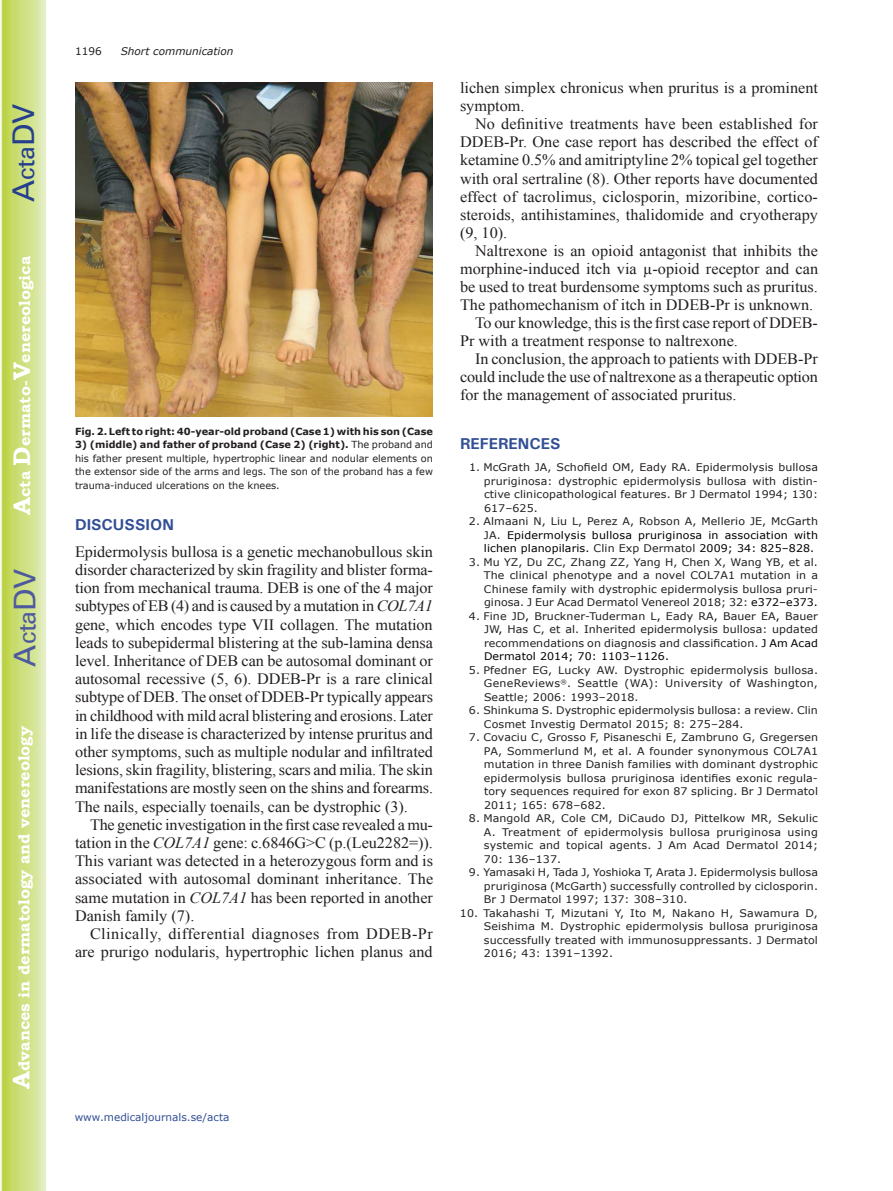
<style>
.page{position:relative;width:893px;height:1191px;background:#fff}
.page>*{position:absolute;margin:0;border:0;box-sizing:border-box;transform-origin:0 0}
.t1{font:30px "Univers";color:#4d5a9e}
.t2{font:30px "Univers";color:#253f8e}
.t3{font:15.75px/18.1px "Times New Roman";color:#231f20;text-align:justify}
.t4{font:700 15.75px "Bookman Old Style";color:#fff}
.t5{font:700 15.75px "Univers";color:#324f95}
.t6{font:10.5px/13.5px "Verdana";letter-spacing:.01em;color:#231f20;text-align:justify;scale:1.05 1}
.t7{font:10.5px/13.5px "Verdana";letter-spacing:.01em;color:#000001;text-align:justify;scale:1.05 1}
.t8{font:10.5px "Verdana";color:#324f95}
.t9{font:italic 10.5px "Verdana";color:#231f20}
.t10{font:10.5px "Verdana";letter-spacing:.01em;color:#231f20}
.t11{font:9.75px/13.5px "Verdana";color:#231f20;text-align:justify}
.t12{font:700 9.75px "Verdana";color:#231f20}
.s1{font-size:24px}
.s2{font-weight:700}
.s3{font-style:italic}
.s4{color:#231f20}
.s5{color:#000001}
</style>
<div class="page">
<svg style="left:1px;top:0;width:45px;height:1191px;background:#cfe084"></svg>
<img style="left:75px;top:82px;width:358px;height:334px">
<h1 class="t2" style="left:6px;top:202px;width:100px;rotate:-90deg">A<span class="s1">cta</span>DV</h1>
<p class="t4" style="left:15px;top:515px;width:260px;rotate:-90deg"><span class="s1">A</span>cta <span class="s1">D</span>ermato-<span class="s1">V</span>enereologica</p>
<h1 class="t1" style="left:7px;top:666px;width:100px;rotate:-90deg">A<span class="s1">cta</span>DV</h1>
<p class="t4" style="left:15px;top:1088px;width:364px;rotate:-90deg"><span class="s1">A</span>dvances in dermatology and venereology</p>
<p class="t10" style="left:75px;top:44px;width:28px">1196</p>
<p class="t9" style="left:121px;top:44px;width:114px">Short communication</p>
<p class="t12" style="left:75px;top:425px;width:359px">Fig. 2. Left to right: 40-year-old proband (Case 1) with his son (Case</p>
<p class="t11" style="left:75px;top:438px;width:359px"><span class="s2">3) (middle) and father of proband (Case 2) (right).</span> The proband and his father present multiple, hypertrophic linear and nodular elements on the extensor side of the arms and legs. The son of the proband has a few trauma-induced ulcerations on the knees.</p>
<p class="t5" style="left:75px;top:514px;width:100px">DISCUSSION</p>
<p class="t3" style="left:75px;top:542px;width:360px">Epidermolysis bullosa is a genetic mechanobullous skin disorder characterized by skin fragility and blister forma&shy;tion from mechanical trauma. DEB is one of the 4 major subtypes of EB (4) and is caused by a mutation in <span class="s3">COL7A1 </span>gene, which encodes type VII collagen. The mutation leads to subepidermal blistering at the sub-lamina densa level. Inheritance of DEB can be autosomal dominant or autosomal recessive (5, 6). DDEB-Pr is a rare clinical subtype of DEB. The onset of DDEB-Pr typically appears in childhood with mild acral blistering and erosions. Later in life the disease is characterized by intense pruritus and other symptoms, such as multiple nodular and infiltrated lesions, skin fragility, blistering, scars and milia. The skin manifestations are mostly seen on the shins and forearms.<br>The nails, especially toenails, can be dystrophic (3).</p>
<p class="t3" style="left:75px;top:815px;width:360px;text-indent:15px">The genetic investigation in the first case revealed a mu&shy;tation in the <span class="s3">COL7A1</span> gene: c.6846G&gt;C (p.(Leu2282=)).<br>This variant was detected in a heterozygous form and is associated with autosomal dominant inheritance. The same mutation in <span class="s3">COL7A1</span> has been reported in another Danish family (7).</p>
<p class="t3" style="left:75px;top:924px;width:359px;text-align:right">Clinically, differential diagnoses from DDEB-Pr are prurigo nodularis, hypertrophic lichen planus and</p>
<p class="t3" style="left:460px;top:79px;width:360px">lichen simplex chronicus when pruritus is a prominent symptom.</p>
<p class="t3" style="left:460px;top:115px;width:360px;text-indent:15px">No definitive treatments have been established for DDEB-Pr. One case report has described the effect of ketamine 0.5% and amitriptyline 2% topical gel together with oral sertraline (8). Other reports have documented effect of tacrolimus, ciclosporin, mizoribine, cortico&shy;steroids, antihistamines, thalidomide and cryotherapy (9, 10).</p>
<p class="t3" style="left:475px;top:241px;width:344px">Naltrexone is an opioid antagonist that inhibits the</p>
<p class="t3" style="left:460px;top:259px;width:360px">morphine-induced itch via µ-opioid receptor and can</p>
<p class="t3" style="left:460px;top:277px;width:359px">be used to treat burdensome symptoms such as pruritus.</p>
<p class="t3" style="left:460px;top:295px;width:355px">The pathomechanism of itch in DDEB-Pr is unknown.</p>
<p class="t3" style="left:475px;top:313px;width:344px">To our knowledge, this is the first case report of DDEB-</p>
<p class="t3" style="left:460px;top:331px;width:279px">Pr with a treatment response to naltrexone.</p>
<p class="t3" style="left:475px;top:349px;width:344px">In conclusion, the approach to patients with DDEB-Pr</p>
<p class="t3" style="left:460px;top:367px;width:359px">could include the use of naltrexone as a therapeutic option</p>
<p class="t3" style="left:460px;top:385px;width:278px">for the management of associated pruritus.</p>
<p class="t5" style="left:460px;top:433px;width:102px">REFERENCES</p>
<p class="t6" style="left:484px;top:460px;width:320px;text-indent:-15px">1. McGrath JA, Schofield OM, Eady RA. Epidermolysis bullosa pruriginosa: dystrophic epidermolysis bullosa with distin&shy;ctive clinicopathological features. Br J Dermatol 1994; 130:<br>617–625.</p>
<p class="t7" style="left:484px;top:514px;width:320px;text-indent:-15px"><span class="s4">2. Almaani N, Liu L, Perez A, Robson A, Mellerio JE, McGarth JA.</span> Epidermolysis bullosa pruriginosa in association with lichen planopilaris. <span class="s4">Clin Exp Dermatol</span> 2009; 34: 825–828.</p>
<p class="t6" style="left:484px;top:555px;width:320px;text-indent:-15px">3. Mu YZ, Du ZC, Zhang ZZ, Yang H, Chen X, Wang YB, et al.<br>The clinical phenotype and a novel COL7A1 mutation in a Chinese family with dystrophic epidermolysis bullosa pruri&shy;ginosa. J Eur Acad Dermatol Venereol 2018; 32: <span class="s5">e372–e373.</span></p>
<p class="t6" style="left:484px;top:609px;width:320px;text-indent:-15px">4. Fine JD<span class="s5">,</span> Bruckner-Tuderman L<span class="s5">,</span> Eady RA<span class="s5">,</span> Bauer EA<span class="s5">,</span> Bauer JW<span class="s5">,</span> Has C, et al. Inherited epidermolysis bullosa: updated recommendations on diagnosis and classification. <span class="s5">J Am Acad Dermatol 2014; 70: 1103–1126.</span></p>
<p class="t6" style="left:484px;top:663px;width:320px;text-indent:-15px">5. Pfedner EG, Lucky AW. Dystrophic epidermolysis bullosa.<br>GeneReviews<sup>®</sup>. Seattle (WA): University of Washington, Seattle; 2006: 1993–2018.</p>
<p class="t6" style="left:484px;top:703px;width:319px;text-indent:-15px">6. Shinkuma S. Dystrophic epidermolysis bullosa: a review. Clin<br>Cosmet Investig Dermatol 2015; 8: 275–284.</p>
<p class="t6" style="left:484px;top:730px;width:320px;text-indent:-15px">7. Covaciu C, Grosso F, Pisaneschi E, Zambruno G, Gregersen PA, Sommerlund M, et al. A founder synonymous COL7A1 mutation in three Danish families with dominant dystrophic epidermolysis bullosa pruriginosa identifies exonic regula&shy;tory sequences required for exon 87 splicing. Br J Dermatol 2011; 165: 678–682.</p>
<p class="t6" style="left:484px;top:811px;width:320px;text-indent:-15px">8. Mangold AR, Cole CM, DiCaudo DJ, Pittelkow MR, Sekulic A. Treatment of epidermolysis bullosa pruriginosa using systemic and topical agents. J Am Acad Dermatol 2014; 70: 136–137.</p>
<p class="t6" style="left:484px;top:865px;width:320px;text-indent:-15px">9. Yamasaki H, Tada J, Yoshioka T, Arata J. Epidermolysis bullosa pruriginosa (McGarth) successfully controlled by ciclosporin.<br>Br J Dermatol 1997; 137: 308–310.</p>
<p class="t6" style="left:484px;top:906px;width:320px;text-indent:-24px">10. Takahashi T, Mizutani Y, Ito M, Nakano H, Sawamura D, Seishima M. Dystrophic epidermolysis bullosa pruriginosa successfully treated with immunosuppressants. J Dermatol 2016; 43: 1391–1392.</p>
<p class="t8" style="left:75px;top:1110px;width:156px">www.medicaljournals.se/acta</p>
</div>
